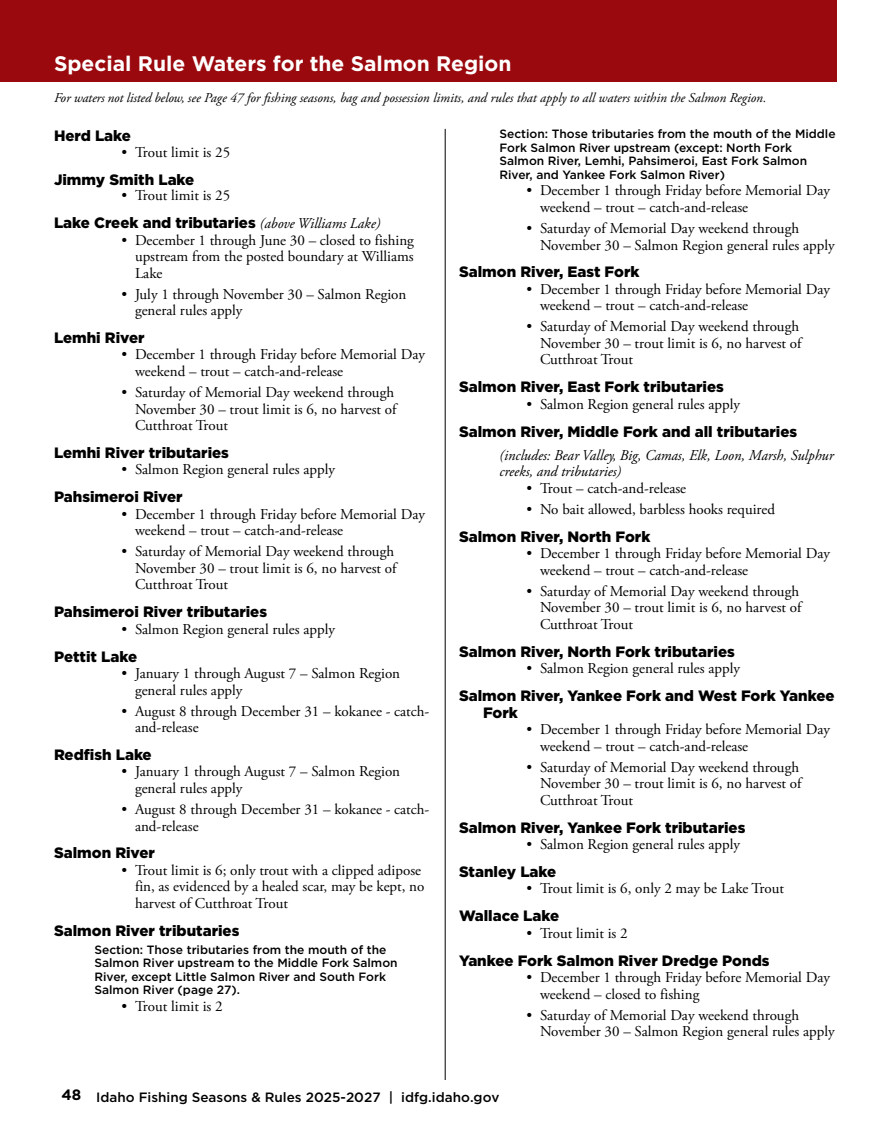
<style>
.page{position:relative;width:891px;height:1134px;background:#fff}
.page>*{position:absolute;margin:0;border:0;box-sizing:border-box;transform-origin:0 0}
.t1{font:700 21px "Gotham";color:#fff}
.t2{font:15px/16.5px "Adobe Garamond Pro";color:#000}
.t3{font:900 15px/16.5px "Gotham";color:#000}
.t4{font:italic 15px/16.5px "Adobe Garamond Pro";color:#000}
.t5{font:italic 13.5px "Adobe Garamond Pro";color:#000}
.t6{font:500 13.5px "Gotham";color:#000}
.t7{font:500 12px/13.5px "Gotham";color:#000}
.s1{font-family:"Adobe Garamond Pro";font-weight:400;font-style:italic}
.s2{font-weight:700;font-size:15px}
</style>
<div class="page">
<div style="left:0;top:0;width:837px;height:81px;background:#9a090d"></div>
<hr style="left:445px;top:129px;width:1px;height:951px;background:#000">
<h1 class="t1" style="left:54px;top:49px;width:459px">Special Rule Waters for the Salmon Region</h1>
<p class="t5" style="left:54px;top:89px;width:714px">For waters not listed below, see Page 47 for fishing seasons, bag and possession limits, and rules that apply to all waters within the Salmon Region.</p>
<p class="t3" style="left:54px;top:127px;width:78px">Herd Lake</p>
<p class="t2" style="left:122px;top:145px;width:110px">• Trout limit is 25</p>
<p class="t3" style="left:54px;top:171px;width:142px">Jimmy Smith Lake</p>
<p class="t2" style="left:122px;top:188px;width:110px">• Trout limit is 25</p>
<p class="t3" style="left:54px;top:214px;width:328px">Lake Creek and tributaries <span class="s1">(above Williams Lake)</span></p>
<p class="t2" style="left:135px;top:232px;width:280px;text-align:justify;text-indent:-14px">• December 1 through June 30 – closed to fishing upstream from the posted boundary at Williams Lake</p>
<p class="t2" style="left:135px;top:286px;width:273px;text-indent:-14px">• July 1 through November 30 – Salmon Region general rules apply</p>
<p class="t3" style="left:54px;top:329px;width:92px">Lemhi River</p>
<p class="t2" style="left:135px;top:347px;width:291px;text-indent:-14px">• December 1 through Friday before Memorial Day weekend – trout – catch-and-release</p>
<p class="t2" style="left:135px;top:385px;width:263px;text-indent:-14px">• Saturday of Memorial Day weekend through<br>November 30 – trout limit is 6, no harvest of<br>Cutthroat Trout</p>
<p class="t3" style="left:54px;top:444px;width:177px">Lemhi River tributaries</p>
<p class="t2" style="left:122px;top:462px;width:215px">• Salmon Region general rules apply</p>
<p class="t3" style="left:54px;top:489px;width:130px">Pahsimeroi River</p>
<p class="t2" style="left:135px;top:506px;width:291px;text-indent:-14px">• December 1 through Friday before Memorial Day weekend – trout – catch-and-release</p>
<p class="t2" style="left:135px;top:544px;width:263px;text-indent:-14px">• Saturday of Memorial Day weekend through<br>November 30 – trout limit is 6, no harvest of<br>Cutthroat Trout</p>
<p class="t3" style="left:54px;top:603px;width:215px">Pahsimeroi River tributaries</p>
<p class="t2" style="left:122px;top:621px;width:215px">• Salmon Region general rules apply</p>
<p class="t3" style="left:54px;top:648px;width:85px">Pettit Lake</p>
<p class="t2" style="left:135px;top:666px;width:267px;text-indent:-14px">• January 1 through August 7 – Salmon Region general rules apply</p>
<p class="t2" style="left:135px;top:703px;width:296px;text-indent:-14px">• August 8 through December 31 – kokanee - catch&shy;and-release</p>
<p class="t3" style="left:54px;top:746px;width:99px">Redfish Lake</p>
<p class="t2" style="left:135px;top:764px;width:267px;text-indent:-14px">• January 1 through August 7 – Salmon Region general rules apply</p>
<p class="t2" style="left:135px;top:802px;width:296px;text-indent:-14px">• August 8 through December 31 – kokanee - catch&shy;and-release</p>
<p class="t3" style="left:54px;top:845px;width:103px">Salmon River</p>
<p class="t2" style="left:135px;top:862px;width:291px;text-indent:-14px">• Trout limit is 6; only trout with a clipped adipose fin, as evidenced by a healed scar, may be kept, no harvest of Cutthroat Trout</p>
<p class="t3" style="left:54px;top:922px;width:187px">Salmon River tributaries</p>
<p class="t7" style="left:94px;top:943px;width:305px">Section: Those tributaries from the mouth of the Salmon River upstream to the Middle Fork Salmon River, except Little Salmon River and South Fork Salmon River (page 27).</p>
<p class="t2" style="left:122px;top:998px;width:103px">• Trout limit is 2</p>
<p class="t7" style="left:500px;top:127px;width:338px">Section: Those tributaries from the mouth of the Middle Fork Salmon River upstream (except: North Fork Salmon River, Lemhi, Pahsimeroi, East Fork Salmon River, and Yankee Fork Salmon River)</p>
<p class="t2" style="left:540px;top:183px;width:291px;text-indent:-14px">• December 1 through Friday before Memorial Day weekend – trout – catch-and-release</p>
<p class="t2" style="left:540px;top:221px;width:296px;text-indent:-14px">• Saturday of Memorial Day weekend through<br>November 30 – Salmon Region general rules apply</p>
<p class="t3" style="left:459px;top:264px;width:182px">Salmon River, East Fork</p>
<p class="t2" style="left:540px;top:281px;width:291px;text-indent:-14px">• December 1 through Friday before Memorial Day weekend – trout – catch-and-release</p>
<p class="t2" style="left:540px;top:319px;width:263px;text-indent:-14px">• Saturday of Memorial Day weekend through<br>November 30 – trout limit is 6, no harvest of<br>Cutthroat Trout</p>
<p class="t3" style="left:459px;top:379px;width:266px">Salmon River, East Fork tributaries</p>
<p class="t2" style="left:526px;top:396px;width:215px">• Salmon Region general rules apply</p>
<p class="t3" style="left:459px;top:423px;width:340px">Salmon River, Middle Fork and all tributaries</p>
<p class="t4" style="left:500px;top:447px;width:336px">(includes: Bear Valley, Big, Camas, Elk, Loon, Marsh, Sulphur creeks, and tributaries)</p>
<p class="t2" style="left:526px;top:480px;width:161px">• Trout – catch-and-release</p>
<p class="t2" style="left:526px;top:502px;width:250px">• No bait allowed, barbless hooks required</p>
<p class="t3" style="left:459px;top:528px;width:193px">Salmon River, North Fork</p>
<p class="t2" style="left:540px;top:546px;width:291px;text-indent:-14px">• December 1 through Friday before Memorial Day weekend – trout – catch-and-release</p>
<p class="t2" style="left:540px;top:583px;width:263px;text-indent:-14px">• Saturday of Memorial Day weekend through<br>November 30 – trout limit is 6, no harvest of<br>Cutthroat Trout</p>
<p class="t3" style="left:459px;top:643px;width:277px">Salmon River, North Fork tributaries</p>
<p class="t2" style="left:526px;top:661px;width:215px">• Salmon Region general rules apply</p>
<p class="t3" style="left:483px;top:687px;width:353px;text-indent:-24px">Salmon River, Yankee Fork and West Fork Yankee<br>Fork</p>
<p class="t2" style="left:540px;top:722px;width:291px;text-indent:-14px">• December 1 through Friday before Memorial Day weekend – trout – catch-and-release</p>
<p class="t2" style="left:540px;top:759px;width:263px;text-indent:-14px">• Saturday of Memorial Day weekend through<br>November 30 – trout limit is 6, no harvest of<br>Cutthroat Trout</p>
<p class="t3" style="left:459px;top:819px;width:288px">Salmon River, Yankee Fork tributaries</p>
<p class="t2" style="left:526px;top:837px;width:215px">• Salmon Region general rules apply</p>
<p class="t3" style="left:459px;top:863px;width:99px">Stanley Lake</p>
<p class="t2" style="left:526px;top:881px;width:259px">• Trout limit is 6, only 2 may be Lake Trout</p>
<p class="t3" style="left:459px;top:907px;width:102px">Wallace Lake</p>
<p class="t2" style="left:526px;top:925px;width:103px">• Trout limit is 2</p>
<p class="t3" style="left:459px;top:952px;width:312px">Yankee Fork Salmon River Dredge Ponds</p>
<p class="t2" style="left:540px;top:970px;width:291px;text-indent:-14px">• December 1 through Friday before Memorial Day weekend – closed to fishing</p>
<p class="t2" style="left:540px;top:1007px;width:296px;text-indent:-14px">• Saturday of Memorial Day weekend through<br>November 30 – Salmon Region general rules apply</p>
<p class="t6" style="left:61px;top:1088px;width:440px"><span class="s2">48</span> Idaho Fishing Seasons &amp; Rules 2025-2027 | idfg.idaho.gov</p>
</div>
